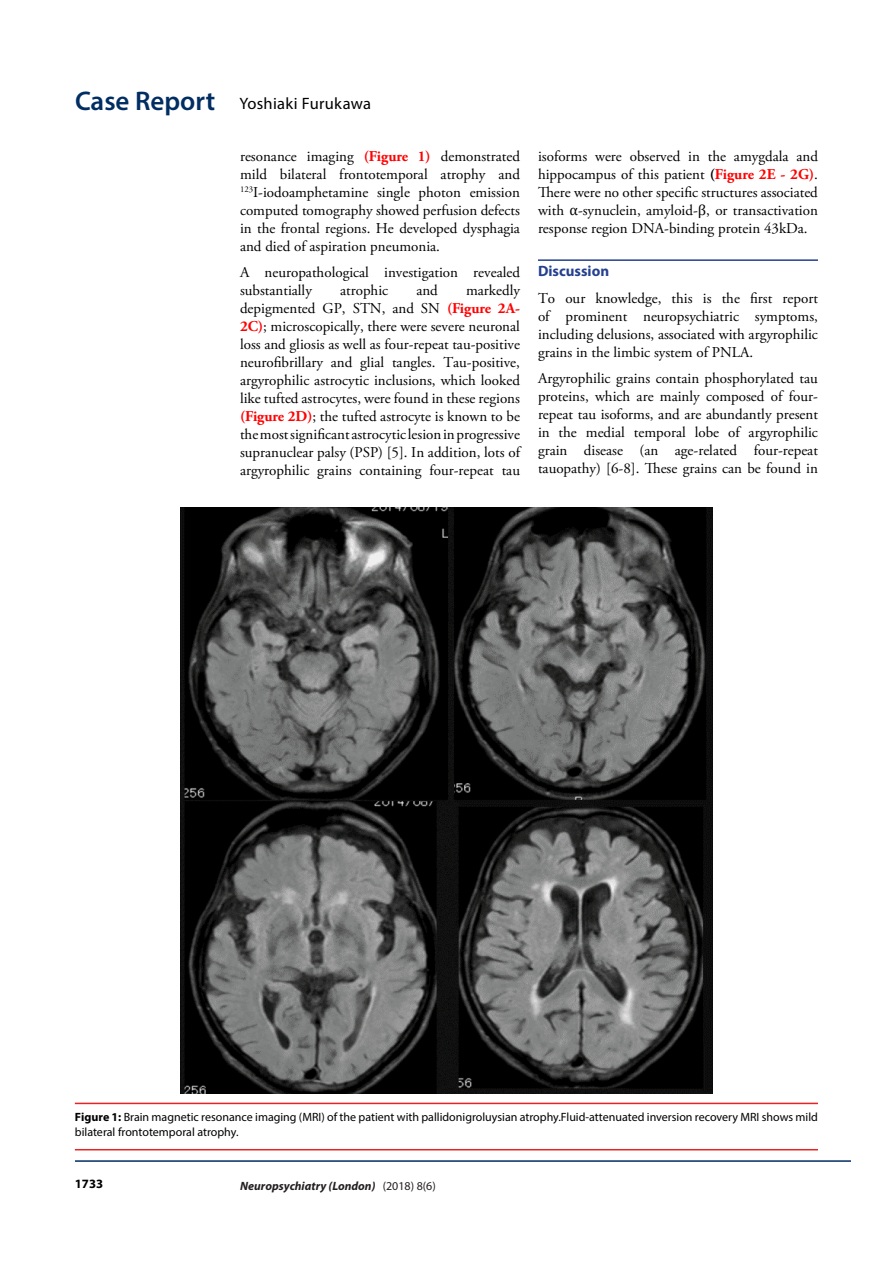
<style>
.page{position:relative;width:893px;height:1263px;background:#fff}
.page>*{position:absolute;margin:0;border:0;box-sizing:border-box;transform-origin:0 0}
.t1{font:16.5px "Myriad Pro";letter-spacing:.02em;color:#000}
.t2{font:15px/18px "Adobe Garamond Pro";color:#000;text-align:justify}
.t3{font:700 15px "Myriad Pro";color:#25408f}
.t4{font:700 12.75px "Myriad Pro";color:#000}
.t5{font:12px/14.4px "Myriad Pro";color:#000}
.t6{font:italic 700 12px "Myriad Pro";color:#231f20}
.s1{font-weight:600;font-size:27px;color:#002d62}
.s2{font-weight:700;color:#f00}
.s3{font-weight:700}
.s4{font-family:"Cambria"}
.s5{font-weight:400;font-style:normal}
</style>
<div class="page">
<hr style="left:75px;top:1160px;width:776px;height:2px;background:#002d62">
<hr style="left:538px;top:259px;width:280px;height:2px;background:#25408f">
<img style="left:181px;top:507px;width:531px;height:587px">
<hr style="left:75px;top:1103px;width:743px;height:1px;background:#ed2124">
<hr style="left:75px;top:1149px;width:743px;height:1px;background:#ed2124">
<p class="t1" style="left:75px;top:93px;width:298px"><span class="s1">Case Report</span> Yoshiaki Furukawa</p>
<p class="t2" style="left:240px;top:148px;width:281px">resonance imaging <span class="s2">(Figure 1)</span> demonstrated mild bilateral frontotemporal atrophy and <sup>123</sup>I-iodoamphetamine single photon emission computed tomography showed perfusion defects in the frontal regions. He developed dysphagia and died of aspiration pneumonia.</p>
<p class="t2" style="left:240px;top:264px;width:281px">A neuropathological investigation revealed substantially</p>
<p class="t2" style="left:240px;top:282px;width:281px;text-indent:226px">markedly depigmented GP, STN, and SN <span class="s2">(Figure 2A-2C)</span>; microscopically, there were severe neuronal loss and gliosis as well as four-repeat tau-positive neurofibrillary and glial tangles. Tau-positive, argyrophilic astrocytic inclusions, which looked like tufted astrocytes, were found in these regions <span class="s2">(Figure 2D)</span>; the tufted astrocyte is known to be the most significant astrocytic lesion in progressive supranuclear palsy (PSP) [5]. In addition, lots of argyrophilic grains containing four-repeat tau</p>
<p class="t2" style="left:340px;top:282px;width:50px">atrophic</p>
<p class="t2" style="left:416px;top:282px;width:23px">and</p>
<p class="t2" style="left:538px;top:148px;width:281px">isoforms were observed in the amygdala and hippocampus of this patient <span class="s3">(</span><span class="s2">Figure 2E - 2G)</span>.<br>There were no other specific structures associated with <span class="s4">α</span>-synuclein, amyloid-<span class="s4">β</span>, or transactivation response region DNA-binding protein 43kDa.</p>
<p class="t3" style="left:538px;top:262px;width:73px">Discussion</p>
<p class="t2" style="left:538px;top:290px;width:281px">To our knowledge, this is the first report of prominent neuropsychiatric symptoms, including delusions, associated with argyrophilic grains in the limbic system of PNLA.</p>
<p class="t2" style="left:538px;top:370px;width:281px">Argyrophilic grains contain phosphorylated tau proteins, which are mainly composed of four&shy;repeat tau isoforms, and are abundantly present in the medial temporal lobe of argyrophilic grain disease (an age-related four-repeat tauopathy) [6-8]. These grains can be found in</p>
<p class="t5" style="left:75px;top:1110px;width:745px"><span class="s3">Figure 1:</span> Brain magnetic resonance imaging (MRI) of the patient with pallidonigroluysian atrophy.Fluid-attenuated inversion recovery MRI shows mild bilateral frontotemporal atrophy.</p>
<p class="t4" style="left:75px;top:1176px;width:30px">1733</p>
<p class="t6" style="left:240px;top:1178px;width:197px">Neuropsychiatry (London) <span class="s5">(2018) 8(6)</span></p>
</div>
